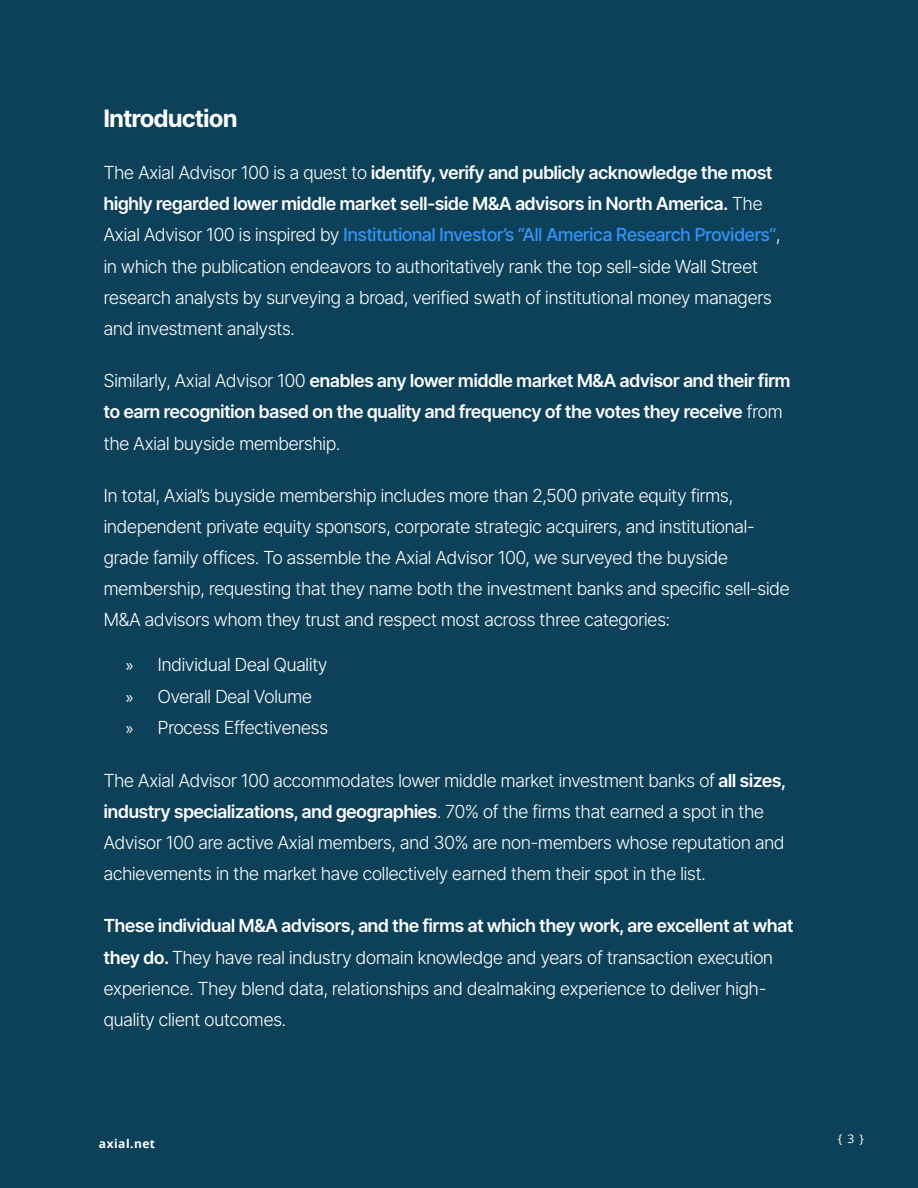
<style>
.page{position:relative;width:918px;height:1188px;background:#0c4159}
.page>*{position:absolute;margin:0;border:0;box-sizing:border-box;transform-origin:0 0}
.t1{font:700 24px "Inter";letter-spacing:-.04em;color:#fff}
.t2{font:300 18px/31.2px "Inter";letter-spacing:-.04em;color:#fff}
.t3{font:600 18px/31.2px "Inter";letter-spacing:-.04em;color:#fff}
.t4{font:700 12px "Open Sans";letter-spacing:.04em;color:#fff}
.t5{font:12px "Open Sans";color:#fff}
.s1{font-weight:600}
.s2{font-weight:500;color:#3294f7}
.s3{font-weight:300}
.s4{font-family:"Myriad Pro";font-weight:400}
</style>
<div class="page">
<h1 class="t1" style="left:104px;top:100px;width:136px">Introduction</h1>
<p class="t2" style="left:103px;top:157px;width:679px">The Axial Advisor 100 is a quest to <span class="s1">identify, verify and publicly acknowledge the most highly regarded lower middle market sell-side M&amp;A advisors in North America.</span> The Axial Advisor 100 is inspired by <span class="s2">Institutional Investor’s “All America Research Providers”</span>, in which the publication endeavors to authoritatively rank the top sell-side Wall Street research analysts by surveying a broad, verified swath of institutional money managers and investment analysts.</p>
<p class="t3" style="left:103px;top:364px;width:689px"><span class="s3">Similarly, Axial Advisor 100</span> enables any lower middle market M&amp;A advisor and their firm to earn recognition based on the quality and frequency of the votes they receive <span class="s3">from the Axial buyside membership.</span></p>
<p class="t2" style="left:103px;top:479px;width:688px">In total, Axial’s buyside membership includes more than 2,500 private equity firms, independent private equity sponsors, corporate strategic acquirers, and institutional&shy;grade family offices. To assemble the Axial Advisor 100, we surveyed the buyside membership, requesting that they name both the investment banks and specific sell-side M&amp;A advisors whom they trust and respect most across three categories:</p>
<p class="t2" style="left:126px;top:649px;width:204px"><span class="s4">»</span> Individual Deal Quality <span class="s4">»</span> Overall Deal Volume<br><span class="s4">»</span> Process Effectiveness</p>
<p class="t2" style="left:103px;top:764px;width:684px">The Axial Advisor 100 accommodates lower middle market investment banks of <span class="s1">all sizes, industry specializations, and geographies</span>. 70% of the firms that earned a spot in the Advisor 100 are active Axial members, and 30% are non-members whose reputation and achievements in the market have collectively earned them their spot in the list.</p>
<p class="t2" style="left:103px;top:910px;width:692px"><span class="s1">These individual M&amp;A advisors, and the firms at which they work, are excellent at what they do.</span> They have real industry domain knowledge and years of transaction execution experience. They blend data, relationships and dealmaking experience to deliver high&shy;quality client outcomes.</p>
<p class="t4" style="left:99px;top:1135px;width:58px">axial.net</p>
<p class="t5" style="left:838px;top:1131px;width:28px">{ 3 }</p>
</div>
